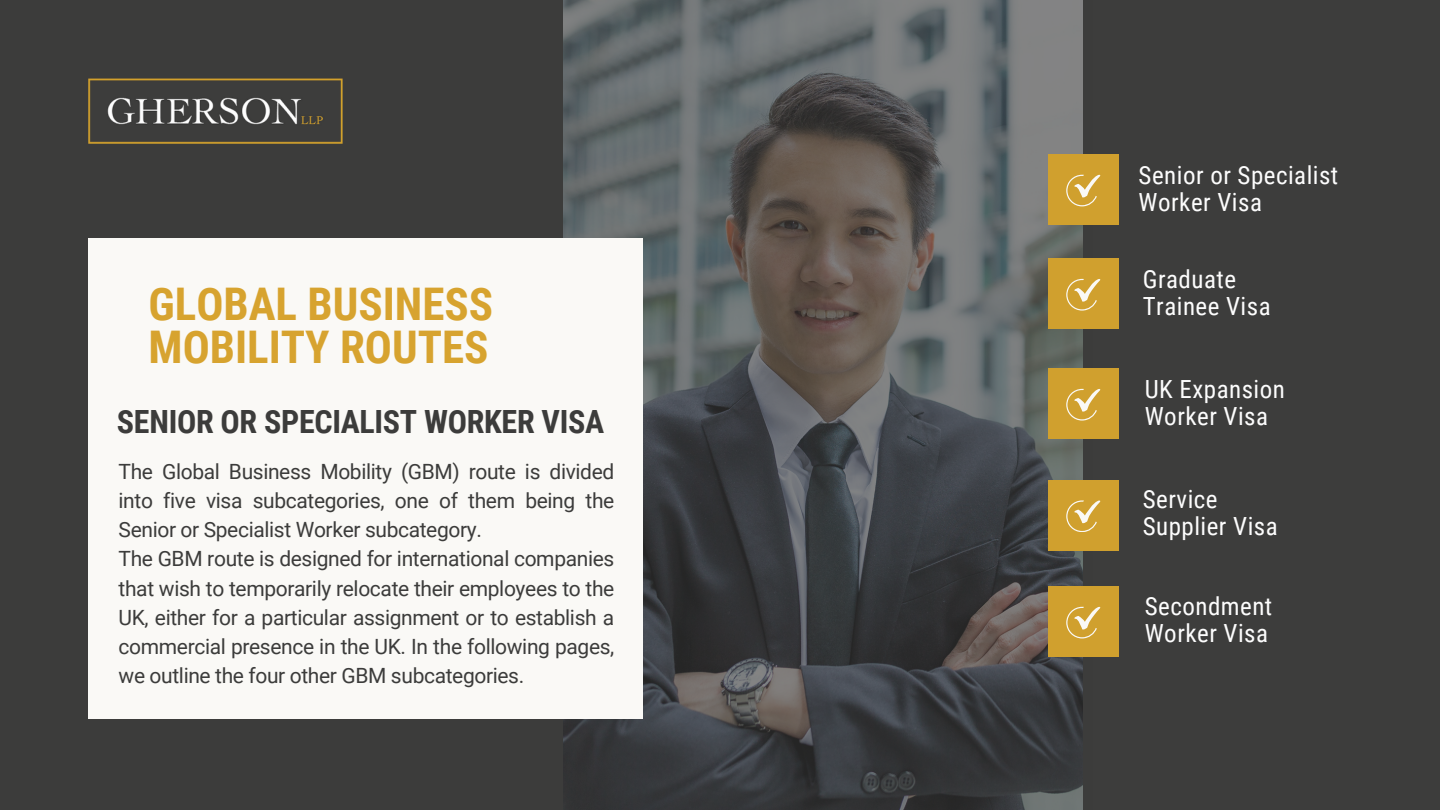
<style>
.page{position:relative;width:1440px;height:810px;background:#3c3c3b}
.page>*{position:absolute;margin:0;border:0;box-sizing:border-box;transform-origin:0 0}
.t1{font:700 45px/42.8px "Roboto Condensed";color:#d7a32f}
.t2{font:700 32px "Roboto Condensed";letter-spacing:-.01em;color:#3c3c3b}
.t3{font:25px/27px "Roboto Condensed";letter-spacing:.02em;color:#fdfdfd}
.t4{font:21px/29.2px "Roboto";letter-spacing:-.015em;color:#3c3c3b;text-align:justify}
</style>
<div class="page">
<svg style="left:554px;top:0;width:539px;height:810px"></svg>
<img style="left:88px;top:78px;width:255px;height:66px">
<div style="left:1049px;top:155px;width:70px;height:70px;background:#d0a02e"></div>
<svg style="left:1066px;top:175px;width:35px;height:31px"></svg>
<div style="left:1049px;top:259px;width:70px;height:70px;background:#d0a02e"></div>
<svg style="left:1066px;top:279px;width:35px;height:31px"></svg>
<div style="left:1049px;top:369px;width:70px;height:70px;background:#d0a02e"></div>
<svg style="left:1066px;top:389px;width:35px;height:31px"></svg>
<div style="left:1049px;top:480px;width:70px;height:71px;background:#d0a02e"></div>
<svg style="left:1066px;top:500px;width:35px;height:32px"></svg>
<div style="left:1049px;top:587px;width:70px;height:70px;background:#d0a02e"></div>
<svg style="left:1066px;top:607px;width:35px;height:31px"></svg>
<div style="left:88px;top:239px;width:555px;height:480px;background:#faf9f6"></div>
<p class="t1" style="left:149px;top:283px;width:346px">GLOBAL BUSINESS<br>MOBILITY ROUTES</p>
<p class="t2" style="left:117px;top:404px;width:489px">SENIOR OR SPECIALIST WORKER VISA</p>
<p class="t4" style="left:119px;top:457px;width:497px">The Global Business Mobility (GBM) route is divided into five visa subcategories, one of them being the Senior or Specialist Worker subcategory.</p>
<p class="t4" style="left:119px;top:544px;width:497px">The GBM route is designed for international companies that wish to temporarily relocate their employees to the UK, either for a particular assignment or to establish a commercial presence in the UK. In the following pages, we outline the four other GBM subcategories.</p>
<p class="t3" style="left:1139px;top:162px;width:201px">Senior or Specialist<br>Worker Visa</p>
<p class="t3" style="left:1143px;top:266px;width:129px">Graduate<br>Trainee Visa</p>
<p class="t3" style="left:1145px;top:376px;width:142px">UK Expansion<br>Worker Visa</p>
<p class="t3" style="left:1143px;top:486px;width:76px">Service</p>
<p class="t3" style="left:1143px;top:513px;width:136px">Supplier Visa</p>
<p class="t3" style="left:1145px;top:593px;width:129px">Secondment<br>Worker Visa</p>
</div>
